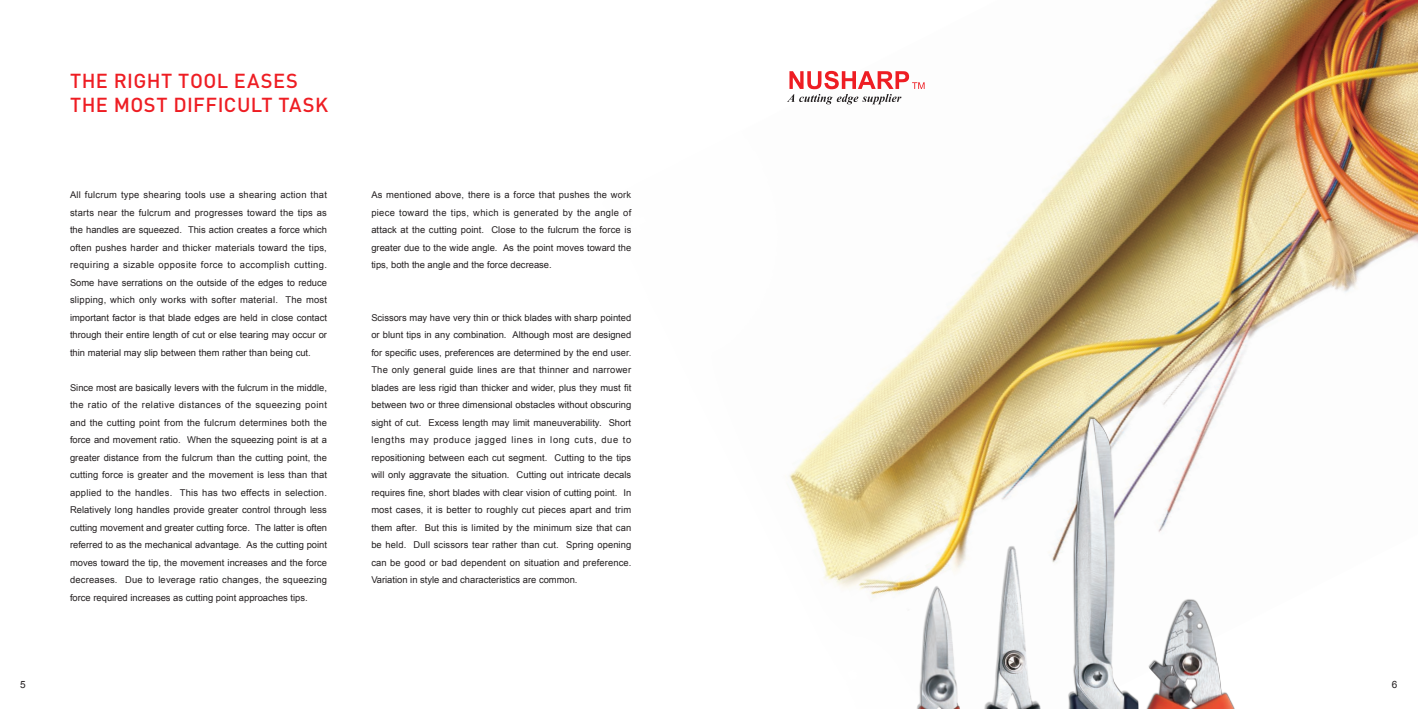
<style>
.page{position:relative;width:1418px;height:709px;background:#fff}
.page>*{position:absolute;margin:0;border:0;box-sizing:border-box;transform-origin:0 0}
.t1{font:500 20px/24px "DIN Pro";letter-spacing:.02em;color:#ee1d23}
.t2{font:10px "Arial";color:#231f20}
.t3{font:9.38px/17.5px "Arial";color:#231f20;text-align:justify}
</style>
<div class="page">
<img style="left:789px;top:0;width:628px;height:598px">
<img style="left:1138px;top:591px;width:102px;height:118px">
<img style="left:1058px;top:412px;width:80px;height:297px">
<img style="left:975px;top:536px;width:78px;height:173px">
<img style="left:908px;top:584px;width:59px;height:125px">
<svg style="left:787px;top:71px;width:137px;height:33px"></svg>
<h1 class="t1" style="left:70px;top:67px;width:260px">THE RIGHT TOOL EASES<br>THE MOST DIFFICULT TASK</h1>
<p class="t3" style="left:70px;top:186px;width:258px">All fulcrum type shearing tools use a shearing action that starts near the fulcrum and progresses toward the tips as the handles are squeezed. This action creates a force which often pushes harder and thicker materials toward the tips, requiring a sizable opposite force to accomplish cutting.<br>Some have serrations on the outside of the edges to reduce slipping, which only works with softer material. The most important factor is that blade edges are held in close contact through their entire length of cut or else tearing may occur or thin material may slip between them rather than being cut.</p>
<p class="t3" style="left:70px;top:379px;width:258px">Since most are basically levers with the fulcrum in the middle, the ratio of the relative distances of the squeezing point and the cutting point from the fulcrum determines both the force and movement ratio. When the squeezing point is at a greater distance from the fulcrum than the cutting point, the cutting force is greater and the movement is less than that applied to the handles. This has two effects in selection.<br>Relatively long handles provide greater control through less cutting movement and greater cutting force. The latter is often referred to as the mechanical advantage. As the cutting point moves toward the tip, the movement increases and the force decreases. Due to leverage ratio changes, the squeezing force required increases as cutting point approaches tips.</p>
<p class="t3" style="left:371px;top:186px;width:261px">As mentioned above, there is a force that pushes the work piece toward the tips, which is generated by the angle of attack at the cutting point. Close to the fulcrum the force is greater due to the wide angle. As the point moves toward the tips, both the angle and the force decrease.</p>
<p class="t3" style="left:371px;top:309px;width:261px">Scissors may have very thin or thick blades with sharp pointed or blunt tips in any combination. Although most are designed for specific uses, preferences are determined by the end user.<br>The only general guide lines are that thinner and narrower blades are less rigid than thicker and wider, plus they must fit between two or three dimensional obstacles without obscuring sight of cut. Excess length may limit maneuverability. Short lengths may produce jagged lines in long cuts, due to repositioning between each cut segment. Cutting to the tips will only aggravate the situation. Cutting out intricate decals requires fine, short blades with clear vision of cutting point. In most cases, it is better to roughly cut pieces apart and trim them after. But this is limited by the minimum size that can be held. Dull scissors tear rather than cut. Spring opening can be good or bad dependent on situation and preference.<br>Variation in style and characteristics are common.</p>
<p class="t2" style="left:20px;top:677px;width:7px">5</p>
<p class="t2" style="left:1391px;top:677px;width:7px">6</p>
</div>
